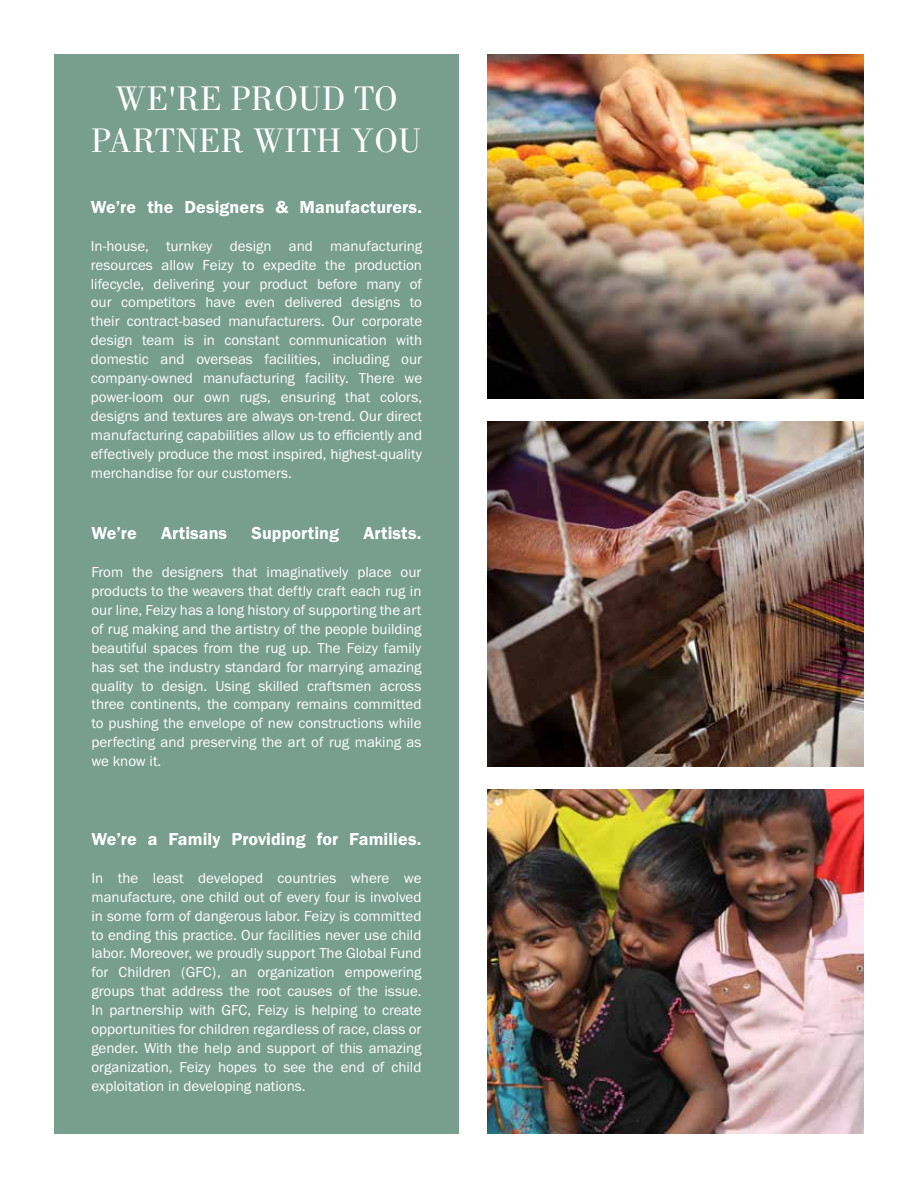
<style>
.page{position:relative;width:918px;height:1188px;background:#fff}
.page>*{position:absolute;margin:0;border:0;box-sizing:border-box;transform-origin:0 0}
.t1{font:35.25px/42.3px "Bodoni LT Pro";letter-spacing:.005em;color:#fff;text-align:center}
.t2{font:18px "Franklin Gothic URW Dem";letter-spacing:.005em;color:#fff}
.t3{font:15px/18.9px "Franklin Gothic URW Boo";color:#fff;text-align:justify}
</style>
<div class="page">
<div style="left:54px;top:54px;width:405px;height:1080px;background:#789e90"></div>
<img style="left:487px;top:790px;width:377px;height:344px">
<img style="left:487px;top:54px;width:377px;height:344px">
<img style="left:487px;top:422px;width:377px;height:344px">
<h1 class="t1" style="left:91px;top:77px;width:332px">WE'RE PROUD TO<br>PARTNER WITH YOU</h1>
<p class="t2" style="left:91px;top:196px;width:333px">We’re the Designers &amp; Manufacturers.</p>
<p class="t3" style="left:91px;top:236px;width:333px">In-house, turnkey design and manufacturing resources allow Feizy to expedite the production lifecycle, delivering your product before many of our competitors have even delivered designs to their contract-based manufacturers. Our corporate design team is in constant communication with domestic and overseas facilities, including our company-owned manufacturing facility. There we power-loom our own rugs, ensuring that colors, designs and textures are always on-trend. Our direct manufacturing capabilities allow us to efficiently and effectively produce the most inspired, highest-quality merchandise for our customers.</p>
<p class="t2" style="left:92px;top:522px;width:47px">We’re</p>
<p class="t2" style="left:161px;top:522px;width:68px">Artisans</p>
<p class="t2" style="left:252px;top:522px;width:89px">Supporting</p>
<p class="t2" style="left:363px;top:522px;width:60px">Artists.</p>
<p class="t3" style="left:92px;top:562px;width:332px">From the designers that imaginatively place our products to the weavers that deftly craft each rug in our line, Feizy has a long history of supporting the art of rug making and the artistry of the people building beautiful spaces from the rug up. The Feizy family has set the industry standard for marrying amazing quality to design. Using skilled craftsmen across three continents, the company remains committed to pushing the envelope of new constructions while perfecting and preserving the art of rug making as we know it.</p>
<p class="t2" style="left:92px;top:828px;width:332px">We’re a Family Providing for Families.</p>
<p class="t3" style="left:92px;top:868px;width:332px">In the least developed countries where we manufacture, one child out of every four is involved in some form of dangerous labor. Feizy is committed to ending this practice. Our facilities never use child labor. Moreover, we proudly support The Global Fund for Children (GFC), an organization empowering groups that address the root causes of the issue.<br>In partnership with GFC, Feizy is helping to create opportunities for children regardless of race, class or gender. With the help and support of this amazing organization, Feizy hopes to see the end of child exploitation in developing nations.</p>
</div>
